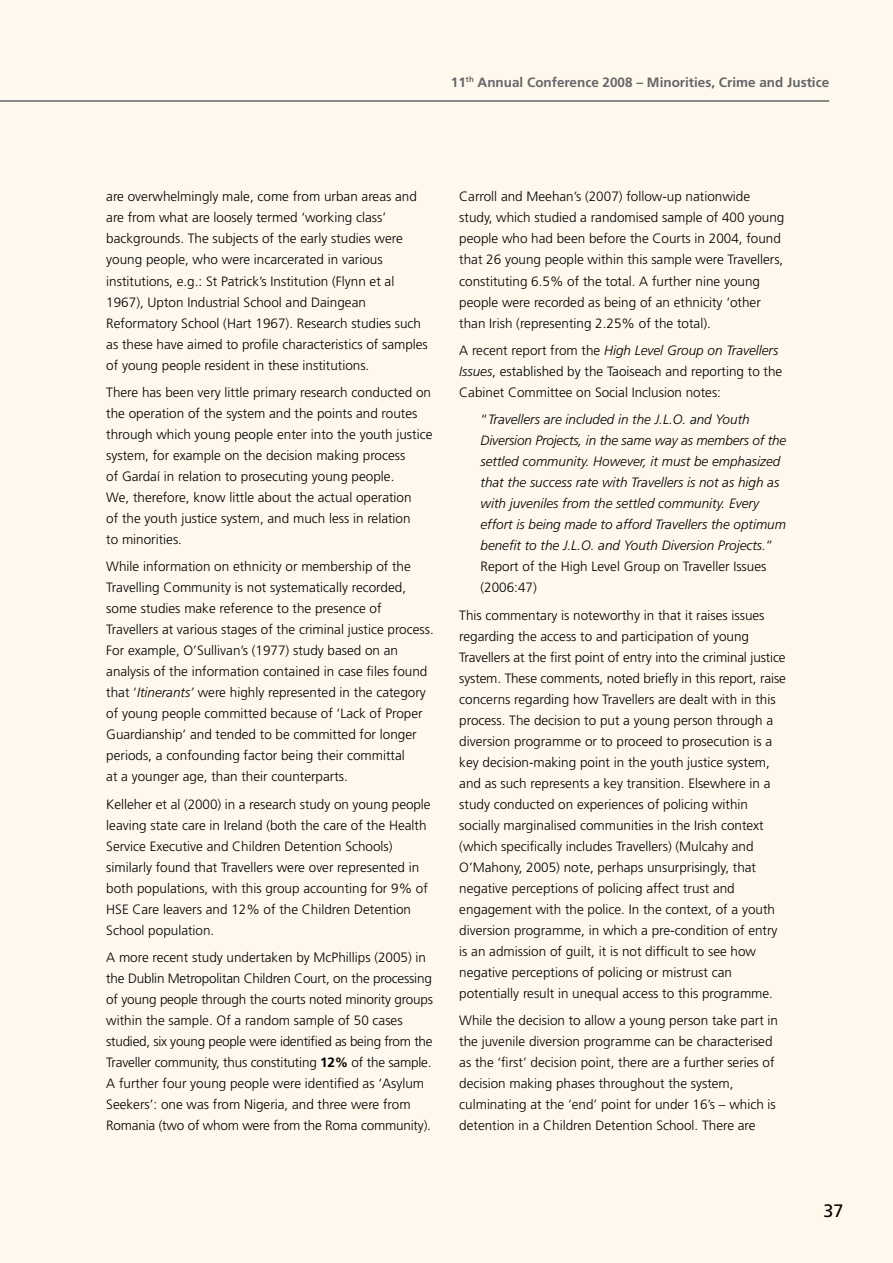
<style>
.page{position:relative;width:893px;height:1263px;background:#fff8ed}
.page>*{position:absolute;margin:0;border:0;box-sizing:border-box;transform-origin:0 0}
.t1{font:18px "Frutiger LT Std";color:#000}
.t2{font:300 13.5px/21px "Frutiger LT Std";color:#000}
.t3{font:italic 300 13.5px/21px "Frutiger LT Std";color:#000}
.t4{font:700 13.5px "Frutiger LT Std";color:#636669}
.s1{font-style:italic}
.s2{font-weight:700}
.s3{font-style:normal}
</style>
<div class="page">
<hr style="left:0;top:100px;width:829px;height:2px;background:#636669">
<p class="t4" style="left:451px;top:74px;width:380px">11<sup>th</sup> Annual Conference 2008 – Minorities, Crime and Justice</p>
<p class="t2" style="left:106px;top:187px;width:323px">are overwhelmingly male, come from urban areas and are from what are loosely termed ‘working class’ backgrounds. The subjects of the early studies were young people, who were incarcerated in various institutions, e.g.: St Patrick’s Institution (Flynn et al 1967), Upton Industrial School and Daingean Reformatory School (Hart 1967). Research studies such as these have aimed to profile characteristics of samples of young people resident in these institutions.</p>
<p class="t2" style="left:106px;top:382px;width:328px">There has been very little primary research conducted on the operation of the system and the points and routes through which young people enter into the youth justice system, for example on the decision making process<br>of Gardaí in relation to prosecuting young people.<br>We, therefore, know little about the actual operation<br>of the youth justice system, and much less in relation<br>to minorities.</p>
<p class="t2" style="left:106px;top:556px;width:329px">While information on ethnicity or membership of the Travelling Community is not systematically recorded, some studies make reference to the presence of Travellers at various stages of the criminal justice process.<br>For example, O’Sullivan’s (1977) study based on an analysis of the information contained in case files found that ‘<span class="s1">Itinerants’</span> were highly represented in the category of young people committed because of ‘Lack of Proper Guardianship’ and tended to be committed for longer periods, a confounding factor being their committal<br>at a younger age, than their counterparts.</p>
<p class="t2" style="left:106px;top:794px;width:326px">Kelleher et al (2000) in a research study on young people leaving state care in Ireland (both the care of the Health Service Executive and Children Detention Schools) similarly found that Travellers were over represented in both populations, with this group accounting for 9% of HSE Care leavers and 12% of the Children Detention School population.</p>
<p class="t2" style="left:106px;top:947px;width:328px">A more recent study undertaken by McPhillips (2005) in the Dublin Metropolitan Children Court, on the processing of young people through the courts noted minority groups within the sample. Of a random sample of 50 cases studied, six young people were identified as being from the Traveller community, thus constituting <span class="s2">12%</span> of the sample.<br>A further four young people were identified as ‘Asylum Seekers’: one was from Nigeria, and three were from Romania (two of whom were from the Roma community).</p>
<p class="t2" style="left:459px;top:187px;width:327px">Carroll and Meehan’s (2007) follow-up nationwide study, which studied a randomised sample of 400 young people who had been before the Courts in 2004, found that 26 young people within this sample were Travellers, constituting 6.5% of the total. A further nine young people were recorded as being of an ethnicity ‘other than Irish (representing 2.25% of the total).</p>
<p class="t2" style="left:459px;top:340px;width:325px">A recent report from the <span class="s1">High Level Group on Travellers<br>Issues</span>, established by the Taoiseach and reporting to the<br>Cabinet Committee on Social Inclusion notes:</p>
<p class="t3" style="left:480px;top:409px;width:307px"><span class="s3">“</span>Travellers are included in the J.L.O. and Youth Diversion Projects, in the same way as members of the settled community. However, it must be emphasized that the success rate with Travellers is not as high as with juveniles from the settled community. Every effort is being made to afford Travellers the optimum benefit to the J.L.O. and Youth Diversion Projects.<span class="s3">” Report of the High Level Group on Traveller Issues (2006:47)</span></p>
<p class="t2" style="left:459px;top:605px;width:328px">This commentary is noteworthy in that it raises issues regarding the access to and participation of young Travellers at the first point of entry into the criminal justice system. These comments, noted briefly in this report, raise concerns regarding how Travellers are dealt with in this process. The decision to put a young person through a diversion programme or to proceed to prosecution is a key decision-making point in the youth justice system, and as such represents a key transition. Elsewhere in a study conducted on experiences of policing within socially marginalised communities in the Irish context (which specifically includes Travellers) (Mulcahy and O’Mahony, 2005) note, perhaps unsurprisingly, that negative perceptions of policing affect trust and engagement with the police. In the context, of a youth diversion programme, in which a pre-condition of entry is an admission of guilt, it is not difficult to see how negative perceptions of policing or mistrust can potentially result in unequal access to this programme.</p>
<p class="t2" style="left:459px;top:1010px;width:320px">While the decision to allow a young person take part in the juvenile diversion programme can be characterised as the ‘first’ decision point, there are a further series of decision making phases throughout the system, culminating at the ‘end’ point for under 16’s – which is detention in a Children Detention School. There are</p>
<h1 class="t1" style="left:823px;top:1200px;width:10px">37</h1>
</div>
